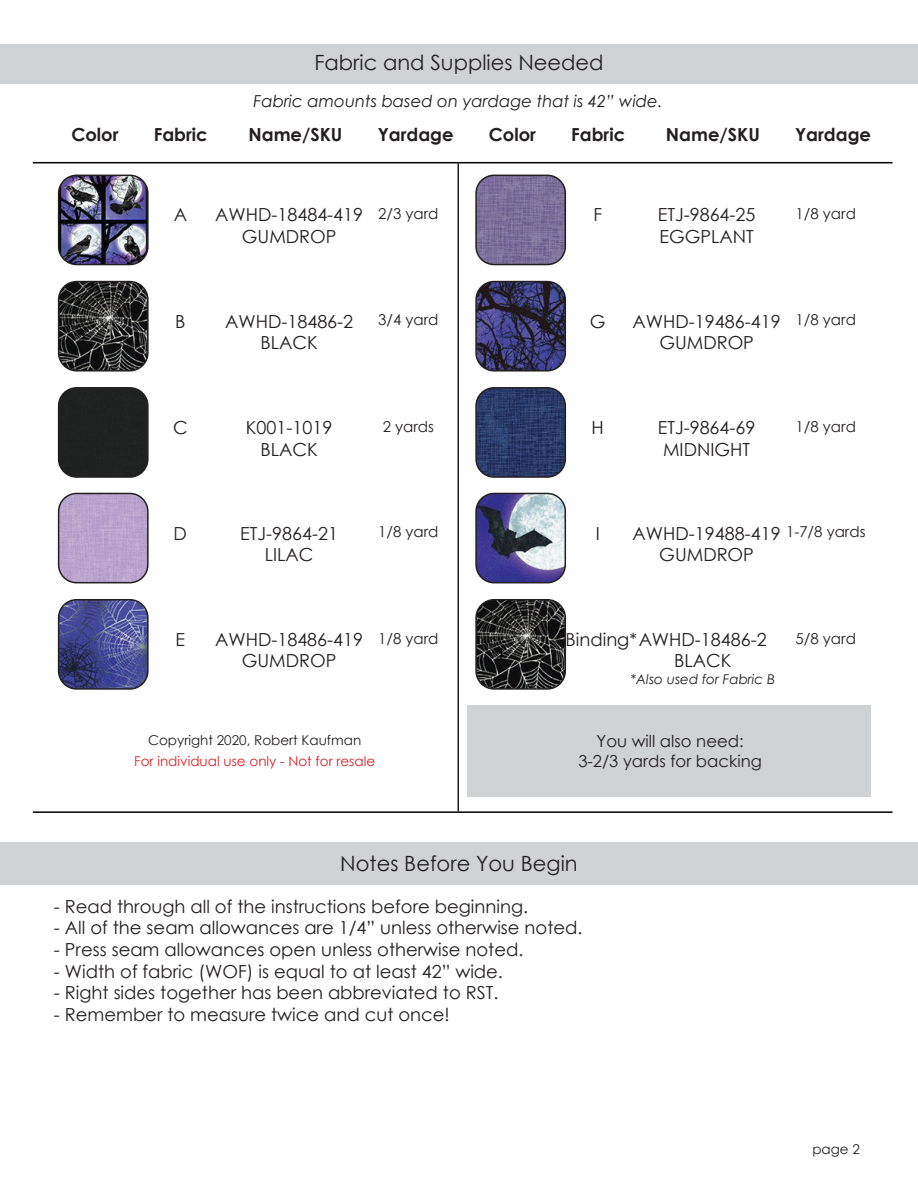
<style>
.page{position:relative;width:918px;height:1188px;background:#fff}
.page>*{position:absolute;margin:0;border:0;box-sizing:border-box;transform-origin:0 0}
.t1{font:21px "Century Gothic";color:#231f20}
.t2{font:18px/21.6px "Century Gothic";color:#231f20;text-align:center}
.t3{font:700 18px "Century Gothic";color:#231f20}
.t4{font:italic 16.5px "Century Gothic";color:#231f20}
.t5{font:16.5px/19.8px "Century Gothic";color:#231f20;text-align:center}
.t6{font:15px "Century Gothic";color:#231f20}
.t7{font:13.5px "Century Gothic";color:#d1232a}
.t8{font:13.5px "Century Gothic";color:#231f20}
.t9{font:italic 13.5px "Century Gothic";color:#231f20}
</style>
<div class="page">
<div style="left:0;top:44px;width:918px;height:40px;background:#d1d2d4"></div>
<hr style="left:33px;top:162px;width:860px;height:1px;background:#000">
<hr style="left:33px;top:811px;width:860px;height:2px;background:#000">
<hr style="left:458px;top:162px;width:1px;height:649px;background:#231f20">
<img style="left:59px;top:175px;width:87px;height:90px">
<div style="left:58px;top:175px;width:91px;height:90px;border:2px solid #231f20;border-radius:18px"></div>
<img style="left:478px;top:175px;width:87px;height:90px">
<div style="left:475px;top:175px;width:91px;height:90px;border:2px solid #231f20;border-radius:18px"></div>
<img style="left:59px;top:282px;width:87px;height:87px">
<div style="left:58px;top:281px;width:91px;height:91px;border:2px solid #231f20;border-radius:18px"></div>
<img style="left:478px;top:282px;width:87px;height:87px">
<div style="left:475px;top:281px;width:91px;height:91px;border:2px solid #231f20;border-radius:18px"></div>
<div style="left:59px;top:388px;width:87px;height:87px;background:#1f2220"></div>
<div style="left:58px;top:387px;width:91px;height:91px;border:2px solid #231f20;border-radius:18px"></div>
<img style="left:59px;top:493px;width:87px;height:90px">
<div style="left:58px;top:493px;width:91px;height:90px;border:2px solid #231f20;border-radius:18px"></div>
<img style="left:59px;top:600px;width:87px;height:87px">
<div style="left:58px;top:599px;width:91px;height:91px;border:2px solid #231f20;border-radius:18px"></div>
<img style="left:478px;top:388px;width:87px;height:87px">
<div style="left:475px;top:387px;width:91px;height:91px;border:2px solid #231f20;border-radius:18px"></div>
<img style="left:478px;top:493px;width:87px;height:90px">
<div style="left:475px;top:493px;width:91px;height:90px;border:2px solid #231f20;border-radius:18px"></div>
<img style="left:478px;top:600px;width:87px;height:87px">
<div style="left:475px;top:599px;width:91px;height:91px;border:2px solid #231f20;border-radius:18px"></div>
<div style="left:467px;top:705px;width:404px;height:91px;background:#d1d2d4"></div>
<div style="left:0;top:842px;width:918px;height:42px;background:#d1d2d4"></div>
<p class="t1" style="left:314px;top:47px;width:291px">Fabric and Supplies Needed</p>
<p class="t4" style="left:253px;top:90px;width:411px">Fabric amounts based on yardage that is 42” wide.</p>
<p class="t3" style="left:71px;top:121px;width:49px">Color</p>
<p class="t3" style="left:154px;top:121px;width:56px">Fabric</p>
<p class="t3" style="left:248px;top:121px;width:95px">Name/SKU</p>
<p class="t3" style="left:378px;top:121px;width:77px">Yardage</p>
<p class="t3" style="left:489px;top:121px;width:49px">Color</p>
<p class="t3" style="left:571px;top:121px;width:55px">Fabric</p>
<p class="t3" style="left:666px;top:121px;width:95px">Name/SKU</p>
<p class="t3" style="left:795px;top:121px;width:77px">Yardage</p>
<p class="t6" style="left:378px;top:203px;width:62px">2/3 yard</p>
<p class="t6" style="left:796px;top:203px;width:62px">1/8 yard</p>
<p class="t2" style="left:215px;top:204px;width:150px">AWHD-18484-419<br>GUMDROP</p>
<p class="t2" style="left:658px;top:204px;width:99px;text-align:left">ETJ-9864-25<br>EGGPLANT</p>
<p class="t2" style="left:174px;top:204px;width:15px">A</p>
<p class="t2" style="left:593px;top:204px;width:10px">F</p>
<p class="t6" style="left:378px;top:310px;width:62px">3/4 yard</p>
<p class="t6" style="left:796px;top:310px;width:62px">1/8 yard</p>
<p class="t2" style="left:225px;top:310px;width:130px">AWHD-18486-2<br>BLACK</p>
<p class="t2" style="left:633px;top:310px;width:150px">AWHD-19486-419<br>GUMDROP</p>
<p class="t2" style="left:175px;top:310px;width:12px">B</p>
<p class="t2" style="left:590px;top:310px;width:17px">G</p>
<p class="t2" style="left:173px;top:416px;width:16px">C</p>
<p class="t2" style="left:246px;top:416px;width:88px">K001-1019<br>BLACK</p>
<p class="t6" style="left:383px;top:416px;width:53px">2 yards</p>
<p class="t2" style="left:592px;top:416px;width:14px">H</p>
<p class="t2" style="left:658px;top:416px;width:99px;text-align:left">ETJ-9864-69<br>MIDNIGHT</p>
<p class="t6" style="left:796px;top:416px;width:62px">1/8 yard</p>
<p class="t2" style="left:174px;top:522px;width:15px">D</p>
<p class="t2" style="left:240px;top:522px;width:99px">ETJ-9864-21<br>LILAC</p>
<p class="t6" style="left:378px;top:521px;width:62px">1/8 yard</p>
<p class="t2" style="left:596px;top:522px;width:6px">I</p>
<p class="t2" style="left:633px;top:522px;width:150px">AWHD-19488-419<br>GUMDROP</p>
<p class="t6" style="left:786px;top:521px;width:81px">1-7/8 yards</p>
<p class="t2" style="left:176px;top:628px;width:11px">E</p>
<p class="t2" style="left:215px;top:628px;width:150px">AWHD-18486-419<br>GUMDROP</p>
<p class="t6" style="left:378px;top:628px;width:62px">1/8 yard</p>
<p class="t2" style="left:674px;top:628px;width:94px;text-align:left;text-indent:-109px">Binding*AWHD-18486-2<br>BLACK</p>
<p class="t9" style="left:631px;top:669px;width:146px">*Also used for Fabric B</p>
<p class="t6" style="left:796px;top:628px;width:62px">5/8 yard</p>
<p class="t8" style="left:148px;top:731px;width:215px">Copyright 2020, Robert Kaufman</p>
<p class="t7" style="left:134px;top:752px;width:243px">For individual use only - Not for resale</p>
<p class="t5" style="left:578px;top:731px;width:185px">You will also need:<br>3-2/3 yards for backing</p>
<p class="t1" style="left:340px;top:849px;width:239px">Notes Before You Begin</p>
<p class="t2" style="left:54px;top:895px;width:476px">- Read through all of the instructions before beginning.</p>
<p class="t2" style="left:54px;top:917px;width:530px">- All of the seam allowances are 1/4” unless otherwise noted.</p>
<p class="t2" style="left:54px;top:938px;width:471px">- Press seam allowances open unless otherwise noted.</p>
<p class="t2" style="left:54px;top:960px;width:450px">- Width of fabric (WOF) is equal to at least 42” wide.</p>
<p class="t2" style="left:54px;top:982px;width:446px">- Right sides together has been abbreviated to RST.</p>
<p class="t2" style="left:54px;top:1003px;width:397px">- Remember to measure twice and cut once!</p>
<p class="t8" style="left:812px;top:1140px;width:49px">page 2</p>
</div>
